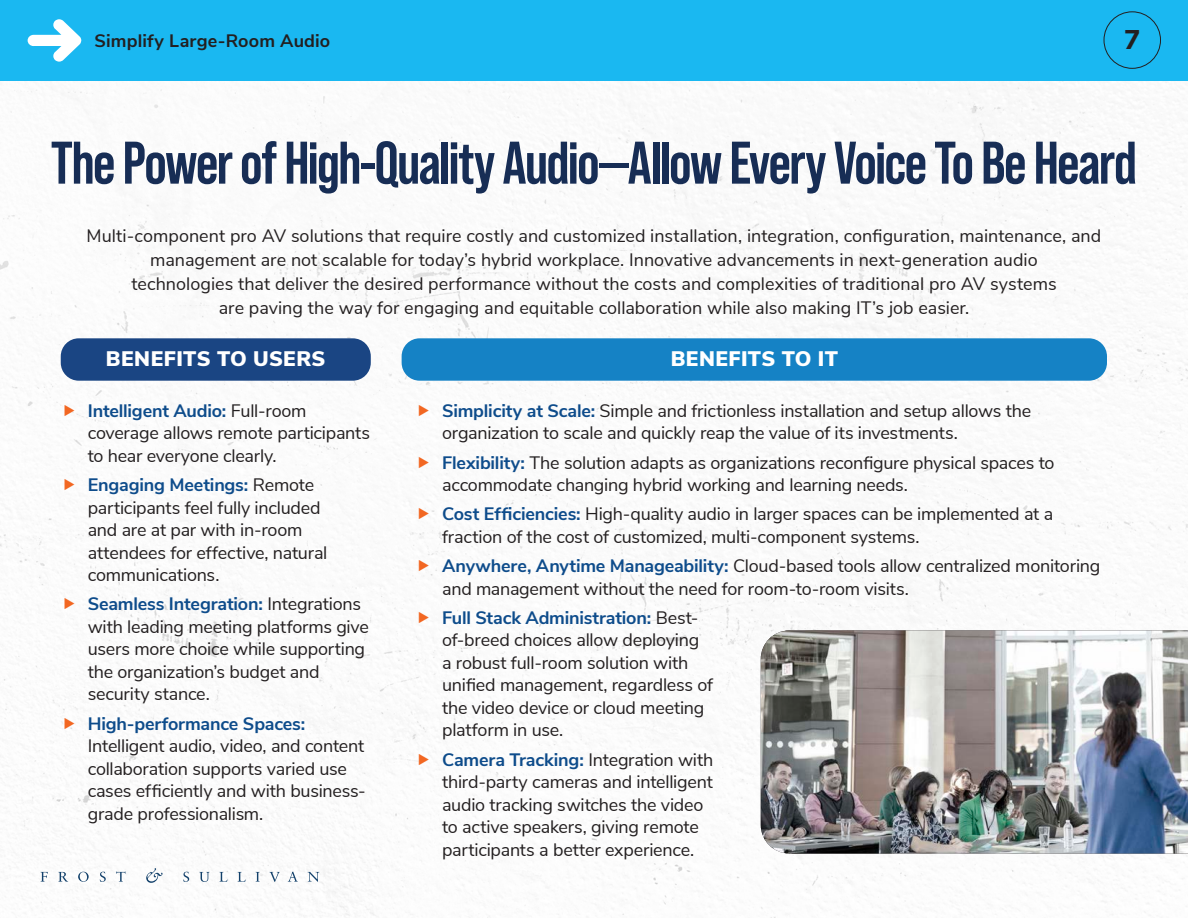
<style>
.page{position:relative;width:1188px;height:918px;background:#fff}
.page>*{position:absolute;margin:0;border:0;box-sizing:border-box;transform-origin:0 0}
._1st_Lvl_Header{font:700 60px "Bebas Neue Pro";letter-spacing:-.03em;color:#172d55}
.t1{font:800 27px "Nunito Sans";color:#231f20}
._2nd_Lvl_Header{font:900 21px "Nunito Sans";letter-spacing:.02em;color:#fff}
.Body_Text{font:18px/22.5px "Nunito Sans";letter-spacing:-.01em;color:#231f20}
.t2{font:700 18px "Nunito Sans";letter-spacing:.01em;color:#231f20}
.s1{font-weight:700;color:#0e4c8b}
</style>
<div class="page">
<div style="left:0;top:0;width:1188px;height:81px;background:#1ab8f1"></div>
<svg style="left:28px;top:19px;width:53px;height:43px"></svg>
<div style="left:1104px;top:11px;width:57px;height:58px;border:1px solid #231f20;border-radius:50%"></div>
<svg style="left:40px;top:872px;width:8px;height:10px"></svg>
<svg style="left:58px;top:872px;width:10px;height:10px"></svg>
<svg style="left:78px;top:872px;width:11px;height:10px"></svg>
<svg style="left:100px;top:872px;width:6px;height:10px"></svg>
<svg style="left:116px;top:872px;width:10px;height:10px"></svg>
<svg style="left:183px;top:872px;width:6px;height:10px"></svg>
<svg style="left:199px;top:872px;width:11px;height:10px"></svg>
<svg style="left:219px;top:872px;width:9px;height:10px"></svg>
<svg style="left:238px;top:872px;width:8px;height:10px"></svg>
<svg style="left:256px;top:872px;width:4px;height:10px"></svg>
<svg style="left:269px;top:872px;width:11px;height:10px"></svg>
<svg style="left:288px;top:872px;width:10px;height:10px"></svg>
<svg style="left:308px;top:872px;width:11px;height:10px"></svg>
<svg style="left:146px;top:868px;width:17px;height:15px"></svg>
<div style="left:61px;top:338px;width:310px;height:43px;background:#1a4583;border-radius:18px"></div>
<div style="left:402px;top:338px;width:705px;height:43px;background:#1582c5;border-radius:18px"></div>
<img style="left:761px;top:630px;width:427px;height:224px">
<p class="t2" style="left:94px;top:28px;width:237px">Simplify Large-Room Audio</p>
<h2 class="t1" style="left:1124px;top:19px;width:18px">7</h2>
<h1 class="_1st_Lvl_Header" style="left:51px;top:129px;width:1088px">The Power of High-Quality Audio—Allow Every Voice To Be Heard</h1>
<p class="Body_Text" style="left:87px;top:222px;width:1016px;line-height:24px;text-align:center">Multi-component pro AV solutions that require costly and customized installation, integration, configuration, maintenance, and management are not scalable for today’s hybrid workplace. Innovative advancements in next-generation audio<br>technologies that deliver the desired performance without the costs and complexities of traditional pro AV systems<br>are paving the way for engaging and equitable collaboration while also making IT’s job easier.</p>
<h2 class="_2nd_Lvl_Header" style="left:106px;top:344px;width:221px">BENEFITS TO USERS</h2>
<h2 class="_2nd_Lvl_Header" style="left:671px;top:344px;width:169px">BENEFITS TO IT</h2>
<p class="Body_Text" style="left:88px;top:398px;width:284px"><span class="s1">Intelligent Audio:</span> Full-room coverage allows remote participants to hear everyone clearly.</p>
<p class="Body_Text" style="left:88px;top:473px;width:241px"><span class="s1">Engaging Meetings:</span> Remote participants feel fully included and are at par with in-room attendees for effective, natural communications.</p>
<p class="Body_Text" style="left:88px;top:592px;width:283px"><span class="s1">Seamless Integration:</span> Integrations with leading meeting platforms give users more choice while supporting the organization’s budget and security stance.</p>
<p class="Body_Text" style="left:88px;top:711px;width:280px"><span class="s1">High-performance Spaces:<br></span>Intelligent audio, video, and content collaboration supports varied use cases efficiently and with business&shy;grade professionalism.</p>
<p class="Body_Text" style="left:442px;top:398px;width:591px"><span class="s1">Simplicity at Scale:</span> Simple and frictionless installation and setup allows the organization to scale and quickly reap the value of its investments.</p>
<p class="Body_Text" style="left:442px;top:450px;width:614px"><span class="s1">Flexibility:</span> The solution adapts as organizations reconfigure physical spaces to accommodate changing hybrid working and learning needs.</p>
<p class="Body_Text" style="left:442px;top:502px;width:613px"><span class="s1">Cost Efficiencies:</span> High-quality audio in larger spaces can be implemented at a fraction of the cost of customized, multi-component systems.</p>
<p class="Body_Text" style="left:442px;top:554px;width:660px"><span class="s1">Anywhere, Anytime Manageability:</span> Cloud-based tools allow centralized monitoring and management without the need for room-to-room visits.</p>
<p class="Body_Text" style="left:442px;top:605px;width:273px"><span class="s1">Full Stack Administration:</span> Best&shy;of-breed choices allow deploying a robust full-room solution with unified management, regardless of the video device or cloud meeting platform in use.</p>
<p class="Body_Text" style="left:442px;top:747px;width:273px"><span class="s1">Camera Tracking:</span> Integration with third-party cameras and intelligent audio tracking switches the video to active speakers, giving remote participants a better experience.</p>
</div>
